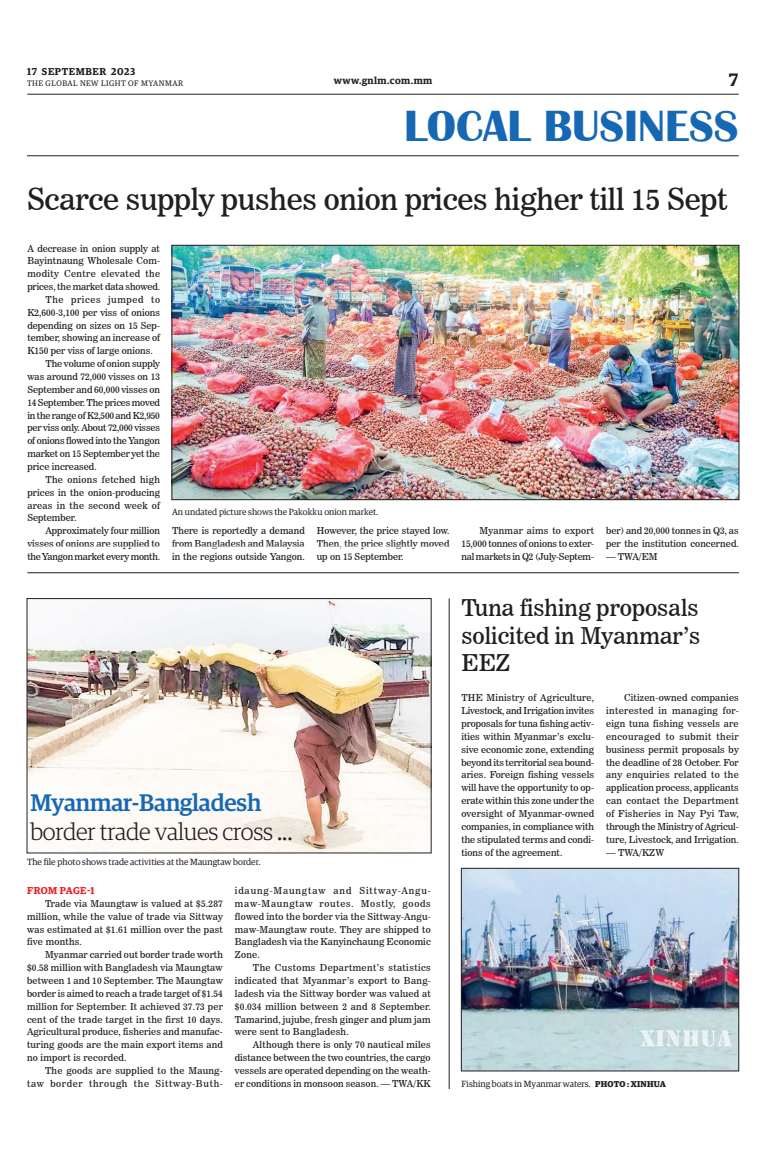
<style>
.page{position:relative;width:773px;height:1152px;background:#fff}
.page>*{position:absolute;margin:0;border:0;box-sizing:border-box;transform-origin:0 0}
.t1{font:700 45px "Britannic";color:#1768b4}
._1_Clm_Head{font:30px "News 706 BT Roman C";letter-spacing:-.01em;color:#231f20}
.Brief_Head{font:300 24px "Guardian Egyp";letter-spacing:-.01em;color:#231f20}
.Brief_Head-2{font:500 24px "Guardian Egyp";letter-spacing:-.01em;color:#1768b4}
._2_Clm_Head{font:23px/27.6px "News 706 BT Roman C";color:#231f20;text-align:justify}
.t2{font:600 18px "Guardian Egyp";color:#231f20}
.t3{font:600 10px "Guardian Egyp";letter-spacing:.055em;color:#231f20}
.Spill_Style{font:600 10px "Guardian Egyp";letter-spacing:.03em;color:#ee1d23}
._2nd_Body{font:9.5px/12.9px "News 706 BT Roman C";letter-spacing:.005em;color:#231f20;text-align:justify}
.Normal_Para{font:9.5px/12.9px "News 706 BT Roman C";color:#231f20;text-align:justify}
._2nd_Body-2{font:9.5px/12.9px "News 706 BT Roman C";letter-spacing:.065em;color:#231f20;text-align:right}
.t4{font:9px "Guardian Egyp";color:#231f20}
.t5{font:8px "Guardian Egyp";letter-spacing:.06em;color:#231f20}
.s1{font-weight:400}
.s2{font-weight:700;font-size:8.5px}
</style>
<div class="page">
<hr style="left:27px;top:94px;width:711px;height:1px;background:#231f20">
<hr style="left:27px;top:156px;width:711px;height:1px;background:#231f20">
<img style="left:29px;top:600px;width:400px;height:251px">
<div style="left:27px;top:598px;width:404px;height:255px;border:1px solid #231f20"></div>
<img style="left:463px;top:870px;width:273px;height:199px">
<div style="left:461px;top:868px;width:277px;height:203px;border:1px solid #231f20"></div>
<img style="left:174px;top:247px;width:563px;height:251px">
<div style="left:172px;top:245px;width:567px;height:255px;border:1px solid #231f20"></div>
<hr style="left:27px;top:573px;width:712px;height:1px;background:#231f20">
<hr style="left:449px;top:598px;width:1px;height:491px;background:#231f20">
<p class="t3" style="left:27px;top:64px;width:110px">17 SEPTEMBER 2023</p>
<p class="t5" style="left:27px;top:78px;width:158px">THE GLOBAL NEW LIGHT OF MYANMAR</p>
<p class="t3" style="left:334px;top:73px;width:100px">www.gnlm.com.mm</p>
<h3 class="t2" style="left:729px;top:67px;width:11px">7</h3>
<h1 class="t1" style="left:404px;top:100px;width:336px">LOCAL BUSINESS</h1>
<p class="_1_Clm_Head" style="left:27px;top:181px;width:702px">Scarce supply pushes onion prices higher till 15 Sept</p>
<p class="Normal_Para" style="left:27px;top:242px;width:134px">A decrease in onion supply at Bayintnaung Wholesale Com&shy;modity Centre elevated the prices, the market data showed.</p>
<p class="_2nd_Body" style="left:27px;top:293px;width:134px;text-indent:18px">The prices jumped to K2,600-3,100 per viss of onions depending on sizes on 15 Sep&shy;tember, showing an increase of K150 per viss of large onions.</p>
<p class="_2nd_Body" style="left:27px;top:357px;width:134px;text-indent:18px">The volume of onion supply was around 72,000 visses on 13<br>September and 60,000 visses on 14 September. The prices moved in the range of K2,500 and K2,950 per viss only. About 72,000 visses of onions flowed into the Yangon market on 15 September yet the price increased.</p>
<p class="_2nd_Body" style="left:27px;top:473px;width:134px;text-indent:18px">The onions fetched high prices in the onion-producing areas in the second week of September.</p>
<p class="_2nd_Body" style="left:27px;top:524px;width:134px;text-indent:18px">Approximately four million visses of onions are supplied to the Yangon market every month.</p>
<p class="_2nd_Body" style="left:172px;top:524px;width:134px">There is reportedly a demand from Bangladesh and Malaysia in the regions outside Yangon.</p>
<p class="_2nd_Body" style="left:317px;top:524px;width:134px">However, the price stayed low.<br>Then, the price slightly moved up on 15 September.</p>
<p class="_2nd_Body" style="left:461px;top:524px;width:134px;text-indent:18px">Myanmar aims to export 15,000 tonnes of onions to exter&shy;nal markets in Q2 (July-Septem-</p>
<p class="_2nd_Body" style="left:606px;top:524px;width:134px">ber) and 20,000 tonnes in Q3, as per the institution concerned.</p>
<p class="t4" style="left:172px;top:506px;width:208px">An undated picture shows the Pakokku onion market.</p>
<p class="_2nd_Body" style="left:606px;top:550px;width:53px">— TWA/EM</p>
<p class="Brief_Head-2" style="left:30px;top:786px;width:232px">Myanmar-Bangladesh</p>
<p class="Brief_Head" style="left:30px;top:816px;width:264px">border trade values cross <span class="s1">...</span></p>
<p class="t4" style="left:27px;top:856px;width:235px">The file photo shows trade activities at the Maungtaw border.</p>
<p class="Spill_Style" style="left:27px;top:883px;width:69px">FROM PAGE-1</p>
<p class="_2nd_Body" style="left:27px;top:897px;width:197px;text-indent:18px">Trade via Maungtaw is valued at $5.287 million, while the value of trade via Sittway was estimated at $1.61 million over the past five months.</p>
<p class="_2nd_Body" style="left:27px;top:948px;width:197px;text-indent:18px">Myanmar carried out border trade worth $0.58 million with Bangladesh via Maungtaw between 1 and 10 September. The Maungtaw border is aimed to reach a trade target of $1.54 million for September. It achieved 37.73 per cent of the trade target in the first 10 days.<br>Agricultural produce, fisheries and manufac&shy;turing goods are the main export items and no import is recorded.</p>
<p class="_2nd_Body-2" style="left:27px;top:1064px;width:197px">The goods are supplied to the Maung&shy;taw border through the Sittway-Buth-</p>
<p class="_2nd_Body" style="left:235px;top:884px;width:197px">idaung-Maungtaw and Sittway-Angu&shy;maw-Maungtaw routes. Mostly, goods flowed into the border via the Sittway-Angu&shy;maw-Maungtaw route. They are shipped to Bangladesh via the Kanyinchaung Economic Zone.</p>
<p class="_2nd_Body" style="left:235px;top:961px;width:197px;text-indent:18px">The Customs Department’s statistics indicated that Myanmar’s export to Bang&shy;ladesh via the Sittway border was valued at $0.034 million between 2 and 8 September.<br>Tamarind, jujube, fresh ginger and plum jam were sent to Bangladesh.</p>
<p class="_2nd_Body" style="left:235px;top:1038px;width:197px;text-indent:18px">Although there is only 70 nautical miles distance between the two countries, the cargo vessels are operated depending on the weath&shy;er conditions in monsoon season. — TWA/KK</p>
<p class="_2_Clm_Head" style="left:461px;top:594px;width:240px">Tuna fishing proposals solicited in Myanmar’s EEZ</p>
<p class="Normal_Para" style="left:461px;top:691px;width:134px">THE Ministry of Agriculture, Livestock, and Irrigation invites proposals for tuna fishing activ&shy;ities within Myanmar’s exclu&shy;sive economic zone, extending beyond its territorial sea bound&shy;aries. Foreign fishing vessels will have the opportunity to op&shy;erate within this zone under the oversight of Myanmar-owned companies, in compliance with the stipulated terms and condi&shy;tions of the agreement.</p>
<p class="_2nd_Body" style="left:606px;top:691px;width:134px;text-indent:18px">Citizen-owned companies interested in managing for&shy;eign tuna fishing vessels are encouraged to submit their business permit proposals by the deadline of 28 October. For any enquiries related to the application process, applicants can contact the Department of Fisheries in Nay Pyi Taw, through the Ministry of Agricul&shy;ture, Livestock, and Irrigation.</p>
<p class="_2nd_Body" style="left:606px;top:846px;width:60px">— TWA/KZW</p>
<p class="t4" style="left:461px;top:1078px;width:206px">Fishing boats in Myanmar waters. <span class="s2">PHOTO : XINHUA</span></p>
</div>
